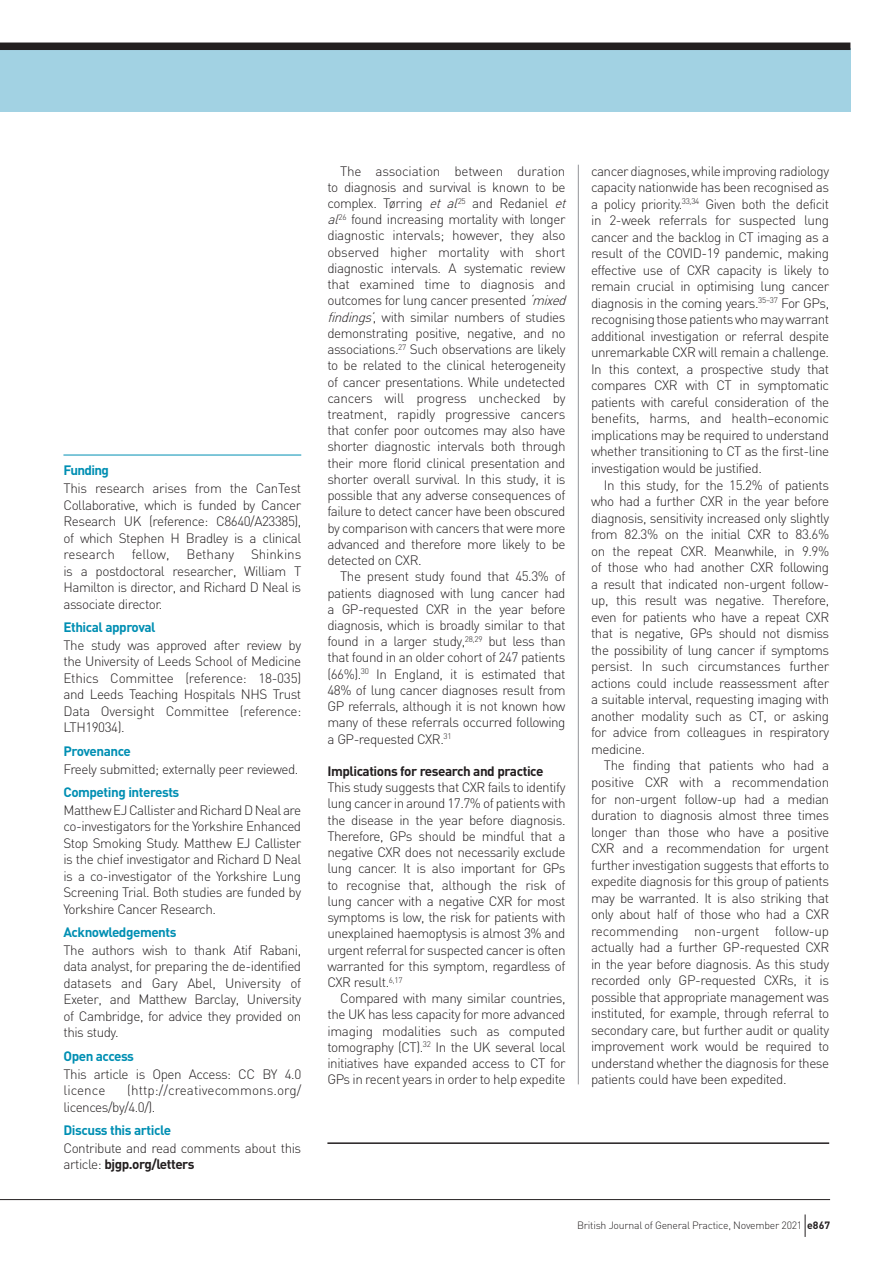
<style>
.page{position:relative;width:893px;height:1263px;background:#fff}
.page>*{position:absolute;margin:0;border:0;box-sizing:border-box;transform-origin:0 0}
.t1{font:300 13.5px/16.5px "DIN";letter-spacing:-.035em;color:#231f20;text-align:justify}
.t2{font:700 13.5px "DIN";letter-spacing:-.035em;color:#008fb3}
.t3{font:300 13.5px/16.5px "DIN";letter-spacing:.005em;color:#231f20}
.t4{font:700 13.5px "DIN";letter-spacing:-.035em;color:#231f20}
.t5{font:300 10.5px "DIN";letter-spacing:-.025em;color:#231f20}
.s1{font-weight:700}
.s2{font-style:italic}
</style>
<div class="page">
<div style="left:0;top:48px;width:850px;height:64px;background:#a2d2e3"></div>
<div style="left:0;top:43px;width:850px;height:7px;background:#231f20"></div>
<hr style="left:578px;top:165px;width:1px;height:919px;background:#939598">
<hr style="left:63px;top:455px;width:238px;height:1px;background:#008fb3">
<hr style="left:327px;top:1142px;width:502px;height:2px;background:#231f20">
<hr style="left:0;top:1199px;width:830px;height:1px;background:#231f20">
<svg style="left:805px;top:1214px;width:1px;height:23px"></svg>
<p class="t2" style="left:63px;top:462px;width:47px">Funding</p>
<p class="t1" style="left:63px;top:480px;width:239px">This research arises from the CanTest Collaborative, which is funded by Cancer Research UK (reference: C8640/A23385), of which Stephen H Bradley is a clinical research fellow, Bethany Shinkins is a postdoctoral researcher, William T Hamilton is director, and Richard D Neal is associate director.</p>
<p class="t2" style="left:63px;top:618px;width:94px">Ethical approval</p>
<p class="t1" style="left:63px;top:637px;width:239px">The study was approved after review by the University of Leeds School of Medicine Ethics Committee (reference: 18-035) and Leeds Teaching Hospitals NHS Trust Data Oversight Committee (reference:<br>LTH19034).</p>
<p class="t2" style="left:63px;top:742px;width:69px">Provenance</p>
<p class="t1" style="left:63px;top:760px;width:237px">Freely submitted; externally peer reviewed.</p>
<p class="t2" style="left:63px;top:783px;width:117px">Competing interests</p>
<p class="t1" style="left:63px;top:801px;width:239px">Matthew EJ Callister and Richard D Neal are co-investigators for the Yorkshire Enhanced Stop Smoking Study. Matthew EJ Callister is the chief investigator and Richard D Neal is a co-investigator of the Yorkshire Lung Screening Trial. Both studies are funded by Yorkshire Cancer Research.</p>
<p class="t2" style="left:63px;top:923px;width:115px">Acknowledgements</p>
<p class="t1" style="left:63px;top:942px;width:239px">The authors wish to thank Atif Rabani, data analyst, for preparing the de-identified datasets and Gary Abel, University of Exeter, and Matthew Barclay, University of Cambridge, for advice they provided on this study.</p>
<p class="t2" style="left:63px;top:1047px;width:72px">Open access</p>
<p class="t1" style="left:63px;top:1065px;width:239px">This article is Open Access: CC BY 4.0 licence</p>
<p class="t3" style="left:63px;top:1082px;width:239px;text-indent:64px">(http://creativecommons.org/ licences/by/4.0/).</p>
<p class="t2" style="left:63px;top:1121px;width:109px">Discuss this article</p>
<p class="t1" style="left:63px;top:1140px;width:239px">Contribute and read comments about this article: <span class="s1">bjgp.org/letters</span></p>
<p class="t1" style="left:327px;top:162px;width:244px;text-align:left;text-indent:13px">The association between duration to diagnosis and survival is known to be complex. Tørring <span class="s2">et al</span><sup>25</sup> and Redaniel <span class="s2">et al</span><sup>26</sup> found increasing mortality with longer diagnostic intervals; however, they also observed higher mortality with short diagnostic intervals. A systematic review that examined time to diagnosis and outcomes for lung cancer presented <span class="s2">‘mixed findings’</span>, with similar numbers of studies demonstrating positive, negative, and no associations.<sup>27</sup> Such observations are likely to be related to the clinical heterogeneity of cancer presentations. While undetected cancers will progress unchecked by treatment, rapidly progressive cancers that confer poor outcomes may also have shorter diagnostic intervals both through their more florid clinical presentation and shorter overall survival. In this study, it is possible that any adverse consequences of failure to detect cancer have been obscured by comparison with cancers that were more advanced and therefore more likely to be detected on CXR.</p>
<p class="t1" style="left:327px;top:568px;width:240px;text-indent:13px">The present study found that 45.3% of patients diagnosed with lung cancer had a GP-requested CXR in the year before diagnosis, which is broadly similar to that found in a larger study,<sup>28,29</sup> but less than that found in an older cohort of 247 patients (66%).<sup>30</sup> In England, it is estimated that 48% of lung cancer diagnoses result from GP referrals, although it is not known how many of these referrals occurred following a GP-requested CXR.<sup>31</sup></p>
<p class="t4" style="left:327px;top:762px;width:217px">Implications for research and practice</p>
<p class="t1" style="left:327px;top:779px;width:240px">This study suggests that CXR fails to identify lung cancer in around 17.7% of patients with the disease in the year before diagnosis.<br>Therefore, GPs should be mindful that a negative CXR does not necessarily exclude lung cancer. It is also important for GPs to recognise that, although the risk of lung cancer with a negative CXR for most symptoms is low, the risk for patients with unexplained haemoptysis is almost 3% and urgent referral for suspected cancer is often warranted for this symptom, regardless of CXR result.<sup>6,17</sup></p>
<p class="t1" style="left:327px;top:990px;width:240px;text-indent:13px">Compared with many similar countries, the UK has less capacity for more advanced imaging modalities such as computed tomography (CT).<sup>32</sup> In the UK several local initiatives have expanded access to CT for GPs in recent years in order to help expedite</p>
<p class="t1" style="left:591px;top:162px;width:240px">cancer diagnoses, while improving radiology capacity nationwide has been recognised as a policy priority.<sup>33,34</sup> Given both the deficit in 2-week referrals for suspected lung cancer and the backlog in CT imaging as a result of the COVID-19 pandemic, making effective use of CXR capacity is likely to remain crucial in optimising lung cancer diagnosis in the coming years.<sup>35–37</sup> For GPs, recognising those patients who may warrant additional investigation or referral despite unremarkable CXR will remain a challenge.<br>In this context, a prospective study that compares CXR with CT in symptomatic patients with careful consideration of the benefits, harms, and health–economic implications may be required to understand whether transitioning to CT as the first-line investigation would be justified.</p>
<p class="t1" style="left:591px;top:476px;width:240px;text-indent:13px">In this study, for the 15.2% of patients who had a further CXR in the year before diagnosis, sensitivity increased only slightly from 82.3% on the initial CXR to 83.6% on the repeat CXR. Meanwhile, in 9.9% of those who had another CXR following a result that indicated non-urgent follow&shy;up, this result was negative. Therefore, even for patients who have a repeat CXR that is negative, GPs should not dismiss the possibility of lung cancer if symptoms persist. In such circumstances further actions could include reassessment after a suitable interval, requesting imaging with another modality such as CT, or asking for advice from colleagues in respiratory medicine.</p>
<p class="t1" style="left:591px;top:757px;width:240px;text-indent:13px">The finding that patients who had a positive CXR with a recommendation for non-urgent follow-up had a median duration to diagnosis almost three times longer than those who have a positive CXR and a recommendation for urgent further investigation suggests that efforts to expedite diagnosis for this group of patients may be warranted. It is also striking that only about half of those who had a CXR recommending non-urgent follow-up actually had a further GP-requested CXR in the year before diagnosis. As this study recorded only GP-requested CXRs, it is possible that appropriate management was instituted, for example, through referral to secondary care, but further audit or quality improvement work would be required to understand whether the diagnosis for these patients could have been expedited.</p>
<p class="t5" style="left:577px;top:1219px;width:254px">British Journal of General Practice, November 2021 <span class="s1">e867</span></p>
</div>
